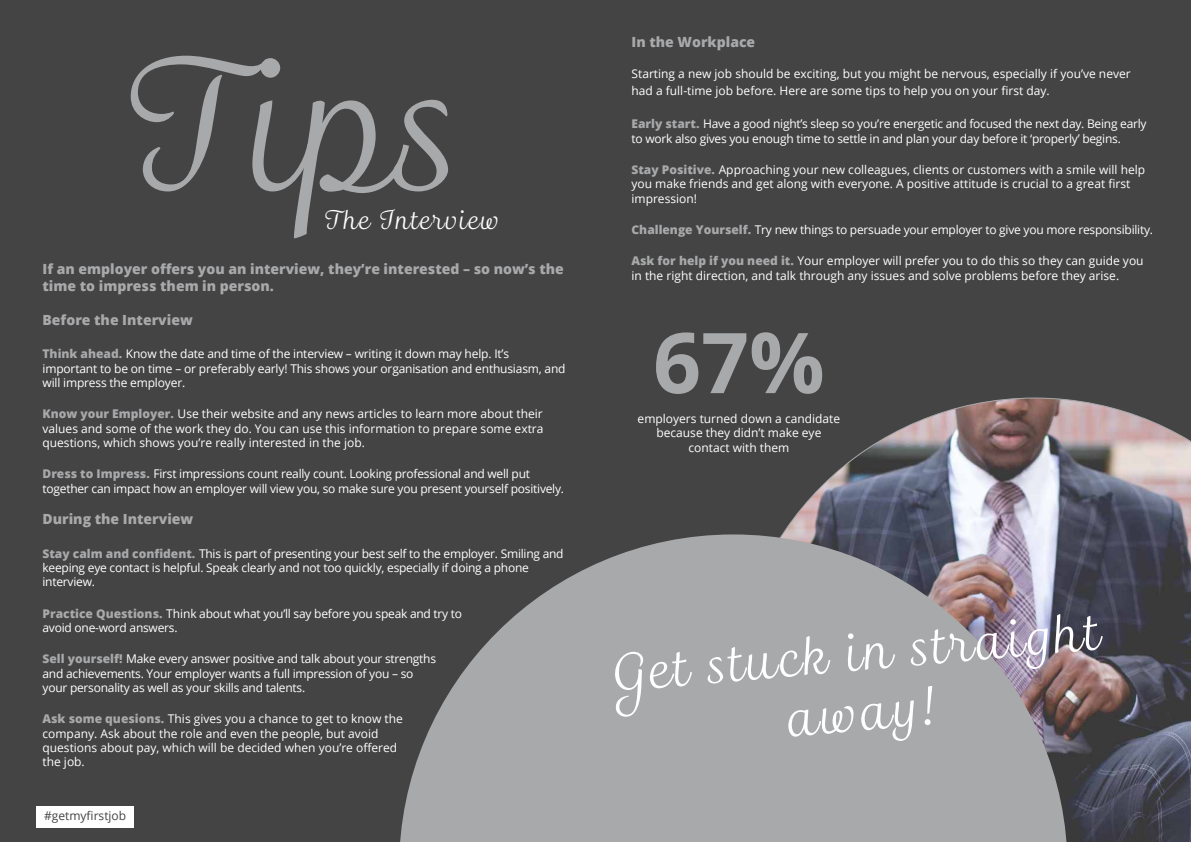
<style>
.page{position:relative;width:1191px;height:842px;background:#454444}
.page>*{position:absolute;margin:0;border:0;box-sizing:border-box;transform-origin:0 0}
.t1{font:175px "Madre Script";color:#a8a9ab}
.t2{font:700 84px "Open Sans";color:#a8a9ab}
.t3{font:50px/60px "Madre Script";color:#fff;text-align:center}
.t4{font:25px "Madre Script";letter-spacing:.05em;color:#fff}
.t5{font:800 14px/16.8px "Open Sans";color:#a8a9ab}
.t6{font:12px/14.4px "Open Sans";letter-spacing:-.015em;color:#fff}
.t7{font:12px "Open Sans";color:#454444}
.s1{font-weight:800;color:#a8a9ab}
</style>
<div class="page">
<img style="left:782px;top:398px;width:409px;height:444px">
<svg style="left:400px;top:534px;width:667px;height:308px;background:#99989b"></svg>
<div style="left:36px;top:806px;width:98px;height:21px;background:#fff"></div>
<h1 class="t1" style="left:131px;top:27px;width:335px">Tips</h1>
<h3 class="t4" style="left:325px;top:205px;width:176px">The Interview</h3>
<p class="t5" style="left:43px;top:260px;width:523px">If an employer offers you an interview, they’re interested – so now’s the time to impress them in person.</p>
<p class="t5" style="left:43px;top:311px;width:152px">Before the Interview</p>
<p class="t6" style="left:43px;top:346px;width:524px"><span class="s1">Think ahead.</span> Know the date and time of the interview – writing it down may help. It’s important to be on time – or preferably early! This shows your organisation and enthusiasm, and will impress the employer.</p>
<p class="t6" style="left:43px;top:406px;width:502px;text-align:justify"><span class="s1">Know your Employer.</span> Use their website and any news articles to learn more about their values and some of the work they do. You can use this information to prepare some extra questions, which shows you’re really interested in the job.</p>
<p class="t6" style="left:43px;top:466px;width:523px"><span class="s1">Dress to Impress.</span> First impressions count really count. Looking professional and well put together can impact how an employer will view you, so make sure you present yourself positively.</p>
<p class="t5" style="left:43px;top:510px;width:152px">During the Interview</p>
<p class="t6" style="left:43px;top:546px;width:522px"><span class="s1">Stay calm and confident.</span> This is part of presenting your best self to the employer. Smiling and keeping eye contact is helpful. Speak clearly and not too quickly, especially if doing a phone interview.</p>
<p class="t6" style="left:43px;top:606px;width:421px"><span class="s1">Practice Questions.</span> Think about what you’ll say before you speak and try to avoid one-word answers.</p>
<p class="t6" style="left:43px;top:651px;width:395px"><span class="s1">Sell yourself!</span> Make every answer positive and talk about your strengths and achievements. Your employer wants a full impression of you – so your personality as well as your skills and talents.</p>
<p class="t6" style="left:43px;top:711px;width:362px"><span class="s1">Ask some quesions.</span> This gives you a chance to get to know the company. Ask about the role and even the people, but avoid questions about pay, which will be decided when you’re offered the job.</p>
<p class="t7" style="left:44px;top:807px;width:84px">#getmyfirstjob</p>
<p class="t5" style="left:631px;top:32px;width:125px">In the Workplace</p>
<p class="t6" style="left:631px;top:65px;width:501px;line-height:16.8px">Starting a new job should be exciting, but you might be nervous, especially if you’ve never had a full-time job before. Here are some tips to help you on your first day.</p>
<p class="t6" style="left:631px;top:116px;width:516px"><span class="s1">Early start.</span> Have a good night’s sleep so you’re energetic and focused the next day. Being early to work also gives you enough time to settle in and plan your day before it ‘properly’ begins.</p>
<p class="t6" style="left:631px;top:162px;width:515px"><span class="s1">Stay Positive.</span> Approaching your new colleagues, clients or customers with a smile will help you make friends and get along with everyone. A positive attitude is crucial to a great first impression!</p>
<p class="t6" style="left:631px;top:222px;width:523px"><span class="s1">Challenge Yourself.</span> Try new things to persuade your employer to give you more responsibility.</p>
<p class="t6" style="left:631px;top:253px;width:513px"><span class="s1">Ask for help if you need it.</span> Your employer will prefer you to do this so they can guide you in the right direction, and talk through any issues and solve problems before they arise.</p>
<h2 class="t2" style="left:653px;top:303px;width:173px">67%</h2>
<p class="t6" style="left:656px;top:425px;width:166px;text-align:center">because they didn’t make eye contact with them</p>
<p class="t6" style="left:637px;top:411px;width:204px">employers turned down a candidate</p>
<h3 class="t3" style="left:611px;top:644px;width:489px;rotate:-5deg">Get stuck in straight away!</h3>
</div>
